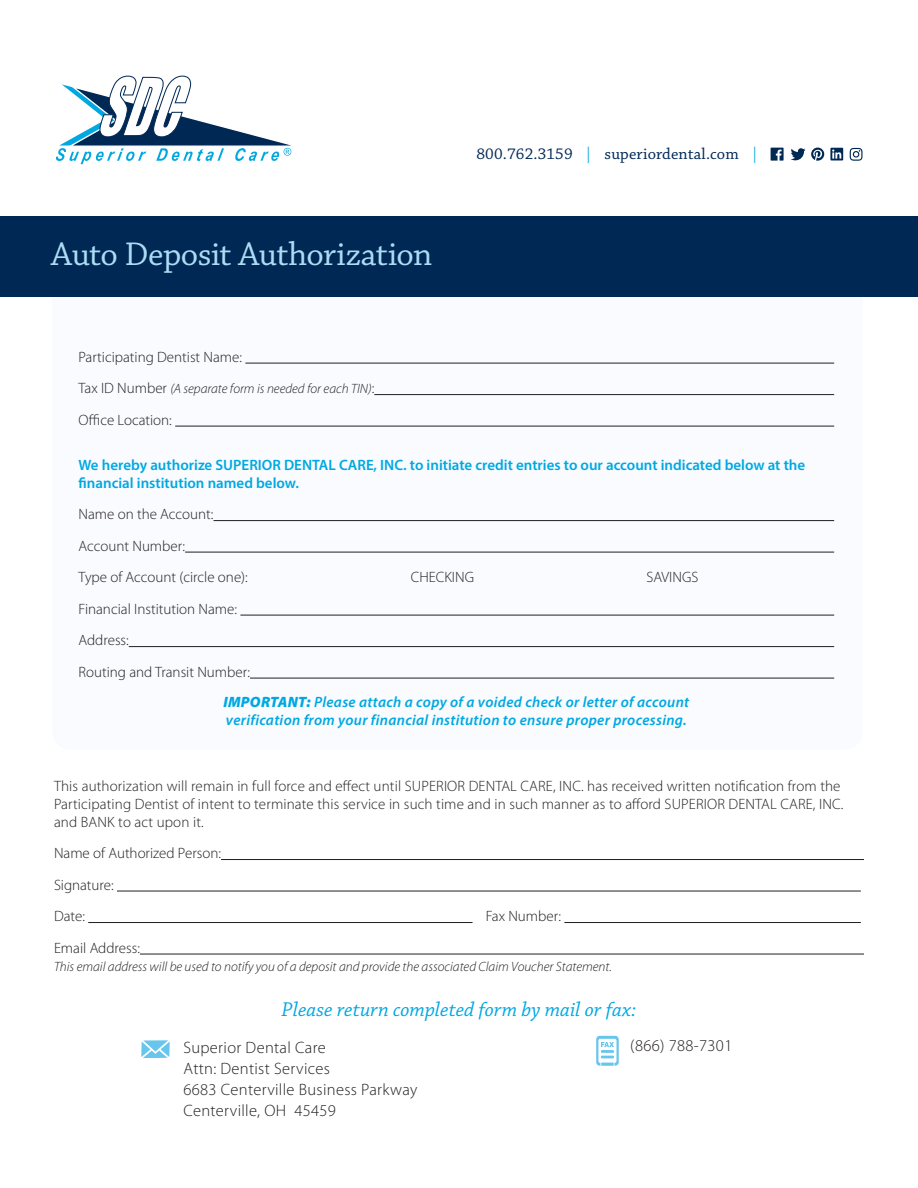
<style>
.page{position:relative;width:918px;height:1188px;background:#fff}
.page>*{position:absolute;margin:0;border:0;box-sizing:border-box;transform-origin:0 0}
.Headline-22_24_Chapa{font:34.5px "Chaparral Pro";letter-spacing:-.015em;color:#abdcf4}
.t1{font:italic 21px "Chaparral Pro";color:#00a8e2}
.t2{font:300 16.5px "Myriad Pro";letter-spacing:.02em;color:#231f20}
.t3{font:16.5px "Chaparral Pro";letter-spacing:.01em;color:#002855}
.t4{font:300 15px/18px "Myriad Pro";color:#231f20}
.t5{font:600 15px/18px "Myriad Pro";color:#00a8e2}
.t6{font:italic 600 15px/18px "Myriad Pro";letter-spacing:.02em;color:#00a8e2}
.t7{font:italic 300 13.5px "Myriad Pro";color:#231f20}
.s1{color:#00a8e2}
.s2{font-style:normal;font-size:15px}
.s3{font-weight:900}
</style>
<div class="page">
<div style="left:52px;top:267px;width:810px;height:483px;background:#f9fbfe;border-radius:18px"></div>
<div style="left:0;top:216px;width:918px;height:81px;background:#002855"></div>
<svg style="left:55px;top:76px;width:237px;height:88px"></svg>
<hr style="left:221px;top:859px;width:643px;height:1px;background:#231f20">
<hr style="left:117px;top:891px;width:744px;height:1px;background:#231f20">
<hr style="left:88px;top:922px;width:385px;height:1px;background:#231f20">
<hr style="left:564px;top:922px;width:297px;height:1px;background:#231f20">
<hr style="left:140px;top:954px;width:724px;height:1px;background:#231f20">
<svg style="left:141px;top:1040px;width:29px;height:18px"></svg>
<svg style="left:596px;top:1036px;width:23px;height:30px"></svg>
<hr style="left:245px;top:363px;width:589px;height:1px;background:#231f20">
<hr style="left:374px;top:394px;width:460px;height:1px;background:#231f20">
<hr style="left:175px;top:426px;width:659px;height:1px;background:#231f20">
<hr style="left:214px;top:520px;width:620px;height:1px;background:#231f20">
<hr style="left:185px;top:552px;width:649px;height:1px;background:#231f20">
<hr style="left:240px;top:615px;width:594px;height:1px;background:#231f20">
<hr style="left:129px;top:646px;width:705px;height:1px;background:#231f20">
<hr style="left:250px;top:678px;width:584px;height:1px;background:#231f20">
<svg style="left:850px;top:148px;width:12px;height:13px"></svg>
<svg style="left:830px;top:148px;width:13px;height:12px"></svg>
<svg style="left:791px;top:148px;width:33px;height:13px"></svg>
<svg style="left:771px;top:148px;width:13px;height:13px"></svg>
<p class="Headline-22_24_Chapa" style="left:51px;top:235px;width:382px">Auto Deposit Authorization</p>
<p class="t3" style="left:476px;top:145px;width:284px">800.762.3159 <span class="s1">|</span> superiordental.com <span class="s1">|</span></p>
<p class="t4" style="left:79px;top:347px;width:165px">Participating Dentist Name:</p>
<p class="t7" style="left:79px;top:380px;width:297px"><span class="s2">Tax ID Number</span> (A separate form is needed for each TIN)<span class="s2">:</span></p>
<p class="t4" style="left:79px;top:410px;width:95px">Office Location:</p>
<p class="t5" style="left:79px;top:455px;width:728px">We hereby authorize SUPERIOR DENTAL CARE, INC. to initiate credit entries to our account indicated below at the financial institution named below.</p>
<p class="t4" style="left:79px;top:505px;width:136px">Name on the Account:</p>
<p class="t4" style="left:79px;top:536px;width:108px">Account Number:</p>
<p class="t4" style="left:79px;top:568px;width:171px">Type of Account (circle one):</p>
<p class="t4" style="left:411px;top:568px;width:65px">CHECKING</p>
<p class="t4" style="left:647px;top:568px;width:53px">SAVINGS</p>
<p class="t4" style="left:79px;top:599px;width:160px">Financial Institution Name:</p>
<p class="t4" style="left:79px;top:631px;width:52px">Address:</p>
<p class="t4" style="left:79px;top:662px;width:173px">Routing and Transit Number:</p>
<p class="t6" style="left:223px;top:693px;width:467px"><span class="s3">IMPORTANT:</span> Please attach a copy of a voided check or letter of account verification from your financial institution to ensure proper processing.</p>
<p class="t4" style="left:54px;top:776px;width:791px">This authorization will remain in full force and effect until SUPERIOR DENTAL CARE, INC. has received written notification from the<br>Participating Dentist of intent to terminate this service in such time and in such manner as to afford SUPERIOR DENTAL CARE, INC. and BANK to act upon it.</p>
<p class="t4" style="left:54px;top:844px;width:169px">Name of Authorized Person:</p>
<p class="t4" style="left:54px;top:875px;width:61px">Signature:</p>
<p class="t4" style="left:54px;top:907px;width:32px">Date:</p>
<p class="t4" style="left:486px;top:907px;width:77px">Fax Number:</p>
<p class="t4" style="left:54px;top:938px;width:87px">Email Address:</p>
<p class="t7" style="left:54px;top:958px;width:559px">This email address will be used to notify you of a deposit and provide the associated Claim Voucher Statement.</p>
<p class="t1" style="left:282px;top:998px;width:356px">Please return completed form by mail or fax:</p>
<p class="t2" style="left:183px;top:1037px;width:144px">Superior Dental Care</p>
<p class="t2" style="left:183px;top:1058px;width:148px">Attn: Dentist Services</p>
<p class="t2" style="left:183px;top:1079px;width:236px">6683 Centerville Business Parkway</p>
<p class="t2" style="left:183px;top:1100px;width:154px">Centerville, OH 45459</p>
<p class="t2" style="left:630px;top:1036px;width:104px">(866) 788-7301</p>
</div>
